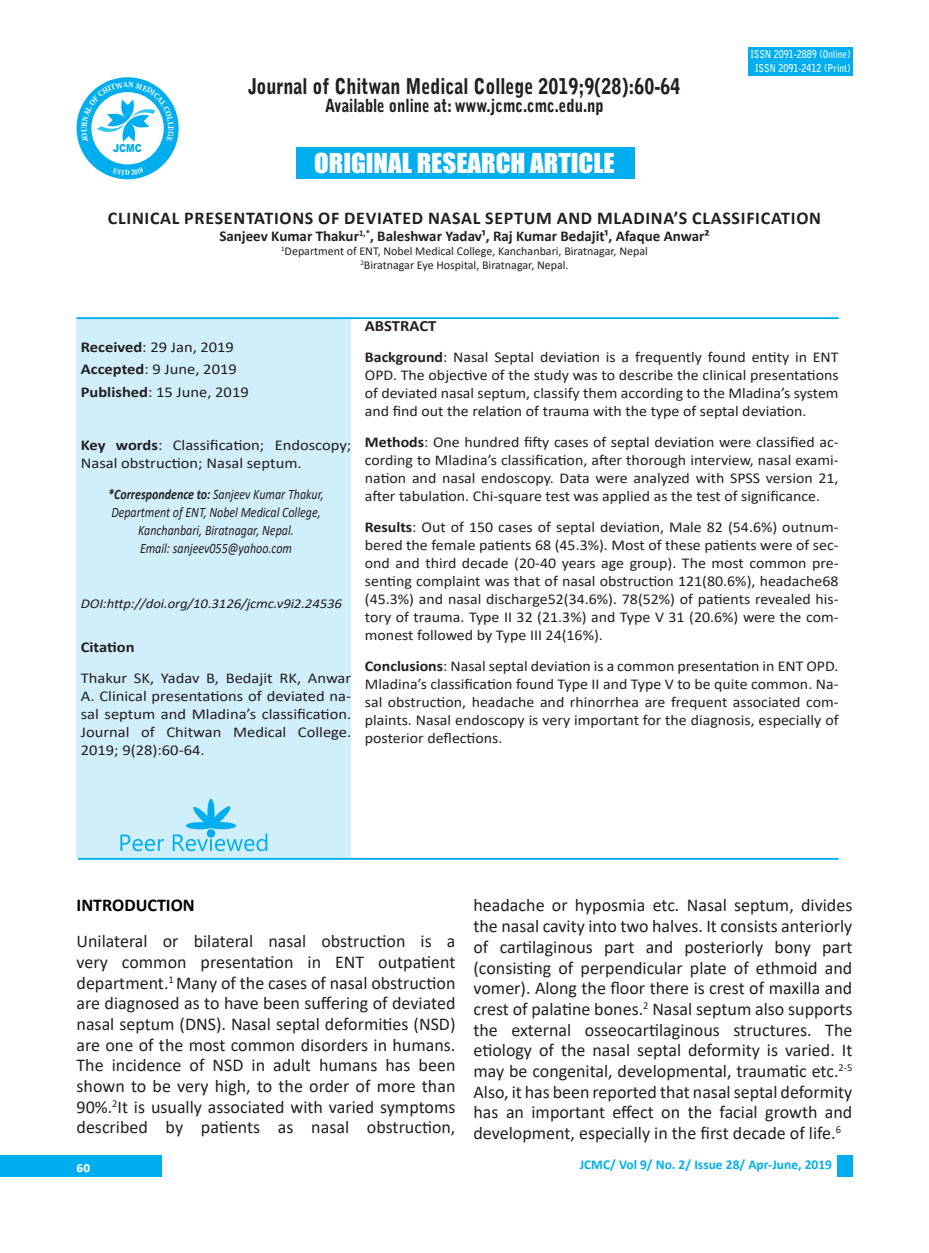
<style>
.page{position:relative;width:929px;height:1253px;background:#fff}
.page>*{position:absolute;margin:0;border:0;box-sizing:border-box;transform-origin:0 0}
.t1{font:25.2px "Impact";color:#fff;scale:1.07 1}
.t2{font:900 21.6px "Bell Gothic Std";color:#231f20;scale:.83 1}
.t3{font:18px/20.7px "Calibri";color:#231f20;text-align:justify}
.t4{font:700 18px "Calibri";letter-spacing:.04em;color:#231f20}
.t5{font:900 18px "Bell Gothic Std";color:#231f20;scale:.83 1}
.t6{font:700 18px "Calibri";color:#000}
.t7{font:700 15.75px "Calibri";color:#231f20;scale:1.06 1}
.t8{font:15px/18px "Calibri";color:#231f20;text-align:justify;scale:1.06 1}
.t9{font:15px/18px "Calibri";color:#231f20;scale:1.1 1}
.t10{font:700 15px "Calibri";color:#231f20}
.t11{font:700 15px "Calibri";color:#231f20;scale:1.1 1}
.t12{font:700 15px "Calibri";color:#fff}
.t13{font:italic 14.4px/18px "Calibri";color:#231f20;text-align:center;scale:.83 1}
.t14{font:italic 13.5px "Calibri";letter-spacing:-.01em;color:#231f20;scale:1.1 1}
.t15{font:700 13.5px "Calibri";color:#00aeef}
.t16{font:12px/13.8px "Calibri";color:#231f20;text-align:center}
.t17{font:900 10.95px "Arial";color:#00aeef;scale:.83 1}
.t18{font:700 10.8px/13.5px "Bell Gothic Std";color:#fff;text-align:center;scale:.83 1}
.t19{font:700 7.8px "Times New Roman";color:#fff;scale:.83 1}
.s1{font-weight:700}
</style>
<div class="page">
<div style="left:837px;top:1155px;width:15px;height:21px;background:#00aeef"></div>
<div style="left:0;top:1155px;width:162px;height:21px;background:#00aeef"></div>
<div style="left:296px;top:148px;width:338px;height:31px;background:#00aeef"></div>
<div style="left:748px;top:47px;width:104px;height:29px;background:#00aeef"></div>
<div style="left:77px;top:77px;width:102px;height:102px;background:#00aeef;border-radius:50%"></div>
<div style="left:91px;top:92px;width:73px;height:72px;background:#fff;border-radius:50%"></div>
<div style="left:77px;top:319px;width:274px;height:539px;background:#d1eefb"></div>
<hr style="left:77px;top:317px;width:761px;height:2px;background:#00aeef">
<hr style="left:78px;top:858px;width:760px;height:2px;background:#00aeef">
<svg style="left:120px;top:834px;width:44px;height:17px"></svg>
<svg style="left:173px;top:799px;width:94px;height:52px"></svg>
<svg style="left:81px;top:82px;width:93px;height:60px"></svg>
<p class="t18" style="left:750px;top:48px;width:122px">ISSN 2091-2889 (Online)<br>ISSN 2091-2412 (Print)</p>
<p class="t2" style="left:248px;top:74px;width:522px">Journal of Chitwan Medical College 2019;9(28):60-64</p>
<p class="t5" style="left:325px;top:95px;width:337px">Available online at: www.jcmc.cmc.edu.np</p>
<p class="t1" style="left:314px;top:144px;width:282px">ORIGINAL RESEARCH ARTICLE</p>
<p class="t4" style="left:108px;top:205px;width:714px">CLINICAL PRESENTATIONS OF DEVIATED NASAL SEPTUM AND MLADINA’S CLASSIFICATION</p>
<p class="t10" style="left:219px;top:226px;width:492px">Sanjeev Kumar Thakur<sup>1,*</sup>, Baleshwar Yadav¹, Raj Kumar Bedajit¹, Afaque Anwar²</p>
<p class="t16" style="left:281px;top:244px;width:368px"><sup>1</sup>Department of ENT, Nobel Medical College, Kanchanbari, Biratnagar, Nepal<br><sup>2</sup>Biratnagar Eye Hospital, Biratnagar, Nepal.</p>
<p class="t17" style="left:113px;top:140px;width:36px">JCMC</p>
<p class="t19" style="left:125px;top:167px;width:7px">D</p>
<p class="t9" style="left:81px;top:338px;width:141px"><span class="s1">Received</span>: 29 Jan, 2019</p>
<p class="t9" style="left:81px;top:360px;width:143px"><span class="s1">Accepted</span>: 9 June, 2019</p>
<p class="t9" style="left:81px;top:382px;width:154px"><span class="s1">Published</span>: 15 June, 2019</p>
<p class="t9" style="left:81px;top:435px;width:247px"><span class="s1">Key words</span>: Classification; Endoscopy;<br>Nasal obstruction; Nasal septum.</p>
<p class="t13" style="left:108px;top:484px;width:261px"><span class="s1">*Correspondence to:</span> Sanjeev Kumar Thakur, Department of ENT, Nobel Medical College, Kanchanbari, Biratnagar, Nepal.<br>Email: sanjeev055@yahoo.com</p>
<p class="t14" style="left:81px;top:594px;width:239px">DOI:http://doi.org/10.3126/jcmc.v9i2.24536</p>
<p class="t11" style="left:81px;top:636px;width:50px">Citation</p>
<p class="t9" style="left:81px;top:669px;width:247px;text-align:justify">Thakur SK, Yadav B, Bedajit RK, Anwar A. Clinical presentations of deviated na&shy;sal septum and Mladina’s classification.<br>Journal of Chitwan Medical College.<br>2019; 9(28):60-64.</p>
<p class="t7" style="left:365px;top:314px;width:69px">ABSTRACT</p>
<p class="t8" style="left:365px;top:347px;width:448px"><span class="s1">Background</span>: Nasal Septal deviation is a frequently found entity in ENT OPD. The objective of the study was to describe the clinical presentations of deviated nasal septum, classify them according to the Mladina’s system and find out the relation of trauma with the type of septal deviation.</p>
<p class="t8" style="left:365px;top:433px;width:448px"><span class="s1">Methods</span>: One hundred fifty cases of septal deviation were classified ac&shy;cording to Mladina’s classification, after thorough interview, nasal exami&shy;nation and nasal endoscopy. Data were analyzed with SPSS version 21, after tabulation. Chi-square test was applied as the test of significance.</p>
<p class="t8" style="left:365px;top:518px;width:448px"><span class="s1">Results</span>: Out of 150 cases of septal deviation, Male 82 (54.6%) outnum&shy;bered the female patients 68 (45.3%). Most of these patients were of sec&shy;ond and third decade (20-40 years age group). The most common pre&shy;senting complaint was that of nasal obstruction 121(80.6%), headache68 (45.3%) and nasal discharge52(34.6%). 78(52%) of patients revealed his&shy;tory of trauma. Type II 32 (21.3%) and Type V 31 (20.6%) were the com&shy;monest followed by Type III 24(16%).</p>
<p class="t8" style="left:365px;top:657px;width:448px"><span class="s1">Conclusions</span>: Nasal septal deviation is a common presentation in ENT OPD.<br>Mladina’s classification found Type II and Type V to be quite common. Na&shy;sal obstruction, headache and rhinorrhea are frequent associated com&shy;plaints. Nasal endoscopy is very important for the diagnosis, especially of posterior deflections.</p>
<p class="t6" style="left:77px;top:893px;width:120px">INTRODUCTION</p>
<p class="t3" style="left:77px;top:930px;width:380px">Unilateral or bilateral nasal obstruction is a very common presentation in ENT outpatient department.<sup>1</sup> Many of the cases of nasal obstruction are diagnosed as to have been suffering of deviated nasal septum (DNS). Nasal septal deformities (NSD) are one of the most common disorders in humans.<br>The incidence of NSD in adult humans has been shown to be very high, to the order of more than 90%.<sup>2</sup>It is usually associated with varied symptoms described by patients as nasal obstruction,</p>
<p class="t3" style="left:473px;top:895px;width:380px">headache or hyposmia etc. Nasal septum, divides the nasal cavity into two halves. It consists anteriorly of cartilaginous part and posteriorly bony part (consisting of perpendicular plate of ethmoid and vomer). Along the floor there is crest of maxilla and crest of palatine bones.<sup>2</sup> Nasal septum also supports the external osseocartilaginous structures. The etiology of the nasal septal deformity is varied. It may be congenital, developmental, traumatic etc.<sup>2-5<br></sup>Also, it has been reported that nasal septal deformity has an important effect on the facial growth and development, especially in the first decade of life.<sup>6</sup></p>
<p class="t12" style="left:77px;top:1156px;width:15px">60</p>
<p class="t15" style="left:580px;top:1155px;width:254px">JCMC/ Vol 9/ No. 2/ Issue 28/ Apr-June, 2019</p>
</div>
